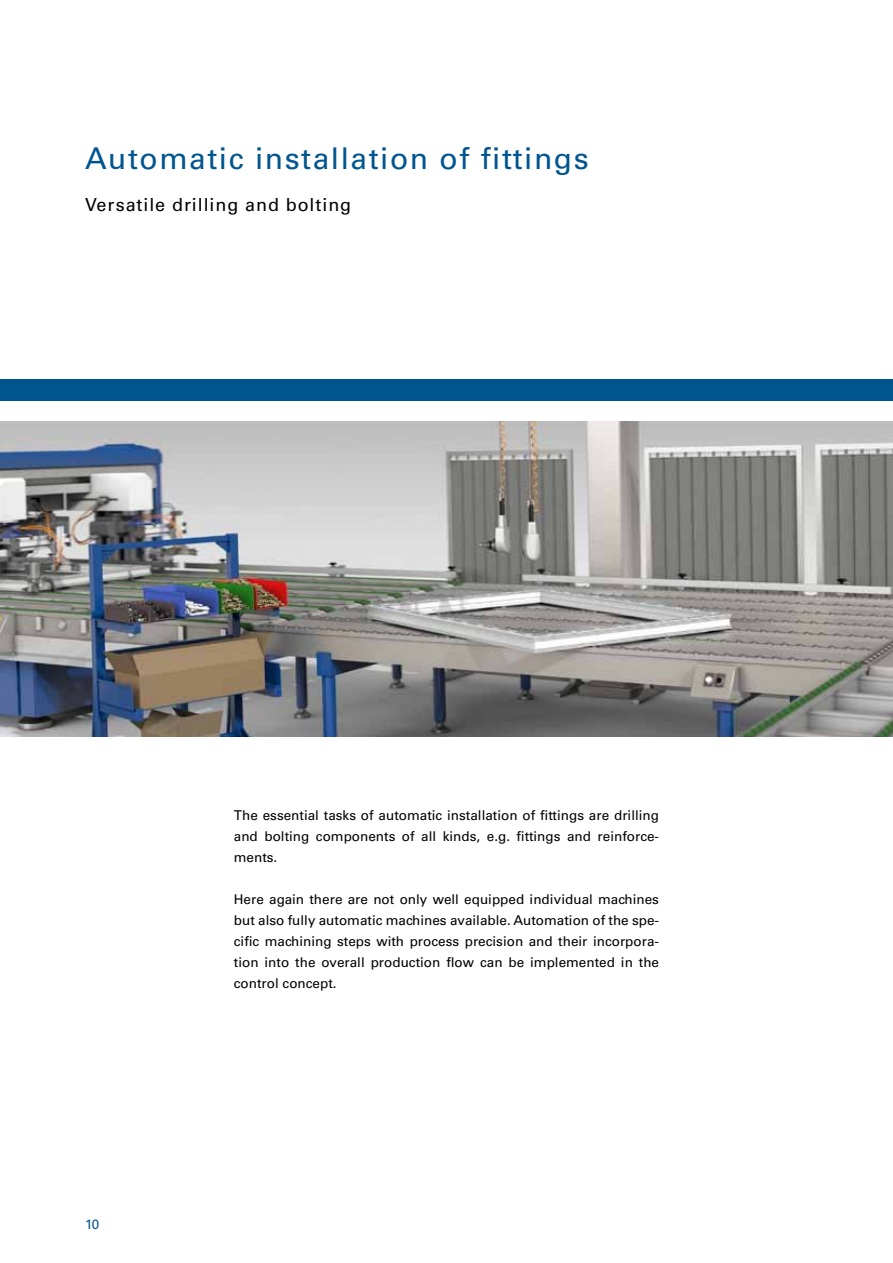
<style>
.page{position:relative;width:893px;height:1263px;background:#fff}
.page>*{position:absolute;margin:0;border:0;box-sizing:border-box;transform-origin:0 0}
.t1{font:30px "Univers LT Std";letter-spacing:.05em;color:#00558f}
.t2{font:18px "Univers LT Std";letter-spacing:.05em;color:#000}
.t3{font:13.5px/21px "Univers LT Std";color:#000;text-align:justify}
.t4{font:13.5px "Univers LT Std";color:#00558f}
</style>
<div class="page">
<div style="left:0;top:379px;width:893px;height:21px;background:#00558f"></div>
<img style="left:0;top:421px;width:893px;height:315px">
<h1 class="t1" style="left:85px;top:141px;width:505px">Automatic installation of fittings</h1>
<h2 class="t2" style="left:85px;top:194px;width:268px">Versatile drilling and bolting</h2>
<p class="t4" style="left:85px;top:1216px;width:16px">10</p>
<p class="t3" style="left:234px;top:805px;width:427px">The essential tasks of automatic installation of fittings are drilling and bolting components of all kinds, e.g. fittings and reinforce&shy;ments.</p>
<p class="t3" style="left:234px;top:889px;width:427px">Here again there are not only well equipped individual machines but also fully automatic machines available. Automation of the spe&shy;cific machining steps with process precision and their incorpora&shy;tion into the overall production flow can be implemented in the control concept.</p>
</div>
